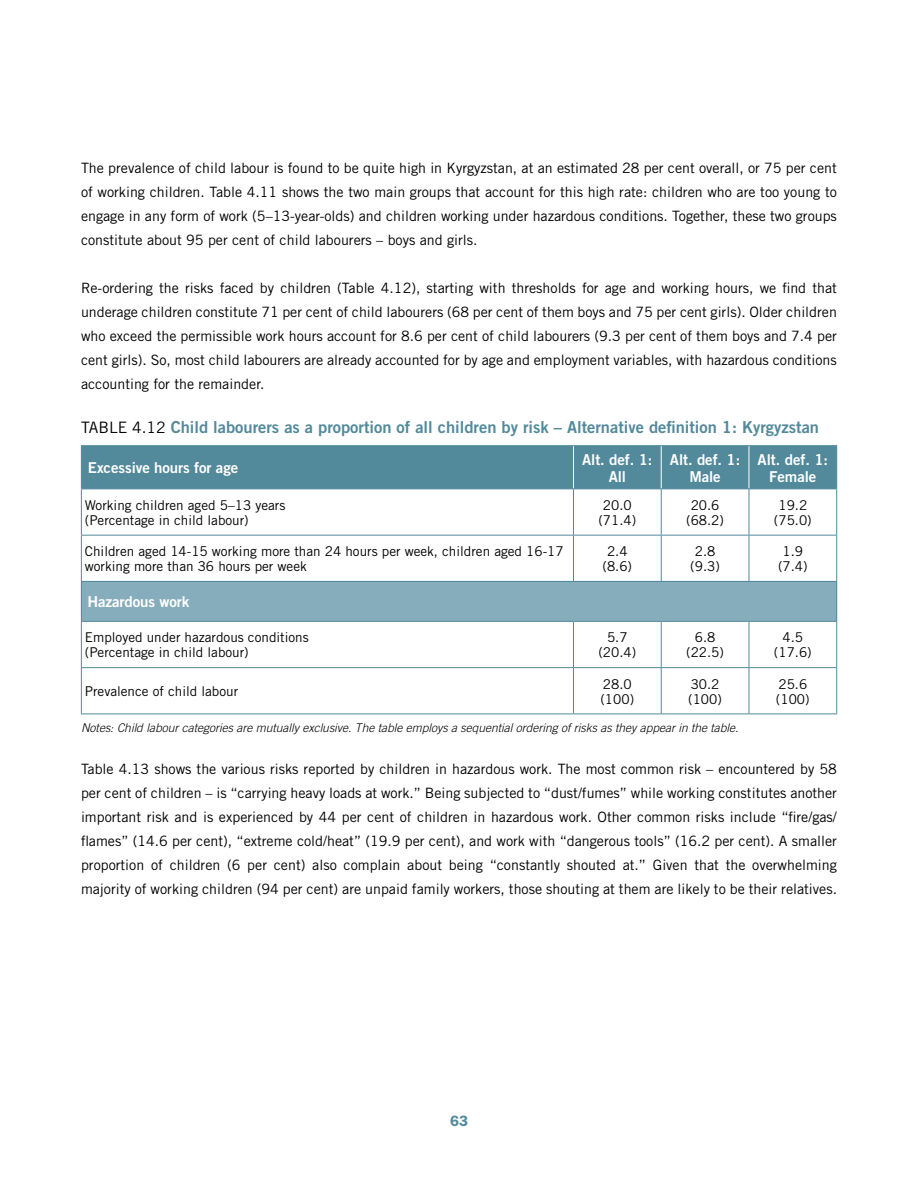
<style>
.page{position:relative;width:918px;height:1188px;background:#fff}
.page>*{position:absolute;margin:0;border:0;box-sizing:border-box;transform-origin:0 0}
.t1{font:16.5px "Trade Gothic Bold Two";color:#52899b}
.t2{font:15px/16.5px "Trade Gothic Bold Two";letter-spacing:-.005em;color:#fff;text-align:center}
.t3{font:600 15px "Franklin Gothic";color:#52899b}
.t4{font:14.25px/24px "Trade Gothic";color:#000;text-align:justify}
.t5{font:13.5px/15px "Trade Gothic";color:#000;text-align:center}
.t6{font:italic 300 12px "Trade Gothic";color:#000}
.s1{font-family:"Trade Gothic";font-size:15.75px;color:#000}
</style>
<div class="page">
<div style="left:82px;top:446px;width:754px;height:43px;background:#52899b"></div>
<div style="left:81px;top:581px;width:756px;height:40px;background:#86adbb"></div>
<hr style="left:573px;top:446px;width:1px;height:43px;background:#fff">
<hr style="left:661px;top:446px;width:1px;height:43px;background:#fff">
<hr style="left:749px;top:446px;width:1px;height:43px;background:#fff">
<hr style="left:573px;top:489px;width:1px;height:46px;background:#52899b">
<hr style="left:661px;top:489px;width:1px;height:46px;background:#52899b">
<hr style="left:749px;top:489px;width:1px;height:46px;background:#52899b">
<hr style="left:81px;top:535px;width:492px;height:1px;background:#52899b">
<hr style="left:573px;top:535px;width:88px;height:1px;background:#52899b">
<hr style="left:573px;top:536px;width:1px;height:45px;background:#52899b">
<hr style="left:661px;top:535px;width:88px;height:1px;background:#52899b">
<hr style="left:661px;top:536px;width:1px;height:45px;background:#52899b">
<hr style="left:749px;top:535px;width:88px;height:1px;background:#52899b">
<hr style="left:749px;top:536px;width:1px;height:45px;background:#52899b">
<hr style="left:573px;top:622px;width:1px;height:45px;background:#52899b">
<hr style="left:661px;top:622px;width:1px;height:45px;background:#52899b">
<hr style="left:749px;top:622px;width:1px;height:45px;background:#52899b">
<hr style="left:81px;top:667px;width:492px;height:1px;background:#52899b">
<hr style="left:573px;top:667px;width:88px;height:1px;background:#52899b">
<hr style="left:573px;top:668px;width:1px;height:46px;background:#52899b">
<hr style="left:661px;top:667px;width:88px;height:1px;background:#52899b">
<hr style="left:661px;top:668px;width:1px;height:46px;background:#52899b">
<hr style="left:749px;top:667px;width:88px;height:1px;background:#52899b">
<hr style="left:749px;top:668px;width:1px;height:46px;background:#52899b">
<hr style="left:81px;top:445px;width:492px;height:1px;background:#52899b">
<hr style="left:81px;top:446px;width:1px;height:43px;background:#52899b">
<hr style="left:573px;top:445px;width:88px;height:1px;background:#52899b">
<hr style="left:661px;top:445px;width:88px;height:1px;background:#52899b">
<hr style="left:749px;top:445px;width:88px;height:1px;background:#52899b">
<hr style="left:81px;top:489px;width:492px;height:1px;background:#52899b">
<hr style="left:81px;top:489px;width:1px;height:46px;background:#52899b">
<hr style="left:573px;top:489px;width:88px;height:1px;background:#52899b">
<hr style="left:661px;top:489px;width:88px;height:1px;background:#52899b">
<hr style="left:749px;top:489px;width:88px;height:1px;background:#52899b">
<hr style="left:836px;top:489px;width:1px;height:46px;background:#52899b">
<hr style="left:81px;top:536px;width:1px;height:45px;background:#52899b">
<hr style="left:836px;top:536px;width:1px;height:45px;background:#52899b">
<hr style="left:81px;top:622px;width:1px;height:45px;background:#52899b">
<hr style="left:836px;top:622px;width:1px;height:45px;background:#52899b">
<hr style="left:81px;top:668px;width:1px;height:46px;background:#52899b">
<hr style="left:836px;top:668px;width:1px;height:46px;background:#52899b">
<hr style="left:81px;top:714px;width:492px;height:1px;background:#52899b">
<hr style="left:573px;top:714px;width:88px;height:1px;background:#52899b">
<hr style="left:661px;top:714px;width:88px;height:1px;background:#52899b">
<hr style="left:749px;top:714px;width:88px;height:1px;background:#52899b">
<hr style="left:81px;top:581px;width:492px;height:1px;background:#52899b">
<hr style="left:81px;top:582px;width:1px;height:39px;background:#52899b">
<hr style="left:573px;top:581px;width:88px;height:1px;background:#52899b">
<hr style="left:661px;top:581px;width:88px;height:1px;background:#52899b">
<hr style="left:749px;top:581px;width:88px;height:1px;background:#52899b">
<hr style="left:81px;top:621px;width:492px;height:1px;background:#52899b">
<hr style="left:573px;top:621px;width:88px;height:1px;background:#52899b">
<hr style="left:661px;top:621px;width:88px;height:1px;background:#52899b">
<hr style="left:749px;top:621px;width:88px;height:1px;background:#52899b">
<hr style="left:836px;top:582px;width:1px;height:39px;background:#52899b">
<hr style="left:836px;top:446px;width:1px;height:43px;background:#52899b">
<p class="t4" style="left:81px;top:156px;width:757px">The prevalence of child labour is found to be quite high in Kyrgyzstan, at an estimated 28 per cent overall, or 75 per cent of working children. Table 4.11 shows the two main groups that account for this high rate: children who are too young to engage in any form of work (5–13-year-olds) and children working under hazardous conditions. Together, these two groups constitute about 95 per cent of child labourers – boys and girls.</p>
<p class="t4" style="left:81px;top:276px;width:758px">Re-ordering the risks faced by children (Table 4.12), starting with thresholds for age and working hours, we find that underage children constitute 71 per cent of child labourers (68 per cent of them boys and 75 per cent girls). Older children who exceed the permissible work hours account for 8.6 per cent of child labourers (9.3 per cent of them boys and 7.4 per cent girls). So, most child labourers are already accounted for by age and employment variables, with hazardous conditions accounting for the remainder.</p>
<p class="t1" style="left:81px;top:416px;width:740px"><span class="s1">Table 4.12</span> Child labourers as a proportion of all children by risk – Alternative definition 1: Kyrgyzstan</p>
<p class="t2" style="left:88px;top:459px;width:152px">Excessive hours for age</p>
<p class="t2" style="left:582px;top:451px;width:72px">Alt. def. 1:<br>All</p>
<p class="t2" style="left:670px;top:451px;width:72px">Alt. def. 1:<br>Male</p>
<p class="t2" style="left:758px;top:451px;width:72px">Alt. def. 1:<br>Female</p>
<p class="t5" style="left:85px;top:497px;width:202px;text-align:left">Working children aged 5–13 years (Percentage in child labour)</p>
<p class="t5" style="left:598px;top:497px;width:39px">20.0 (71.4)</p>
<p class="t5" style="left:686px;top:497px;width:39px">20.6 (68.2)</p>
<p class="t5" style="left:774px;top:497px;width:39px">19.2 (75.0)</p>
<p class="t5" style="left:85px;top:544px;width:480px;text-align:left">Children aged 14-15 working more than 24 hours per week, children aged 16-17 working more than 36 hours per week</p>
<p class="t5" style="left:603px;top:544px;width:31px">2.4 (8.6)</p>
<p class="t5" style="left:690px;top:544px;width:31px">2.8 (9.3)</p>
<p class="t5" style="left:778px;top:544px;width:31px">1.9 (7.4)</p>
<p class="t2" style="left:87px;top:594px;width:103px">Hazardous work</p>
<p class="t5" style="left:85px;top:630px;width:225px;text-align:left">Employed under hazardous conditions (Percentage in child labour)</p>
<p class="t5" style="left:598px;top:630px;width:39px">5.7 (20.4)</p>
<p class="t5" style="left:686px;top:630px;width:39px">6.8 (22.5)</p>
<p class="t5" style="left:774px;top:630px;width:39px">4.5 (17.6)</p>
<p class="t5" style="left:85px;top:684px;width:155px">Prevalence of child labour</p>
<p class="t5" style="left:600px;top:676px;width:35px;text-align:left">28.0 (100)</p>
<p class="t5" style="left:688px;top:676px;width:35px;text-align:left">30.2 (100)</p>
<p class="t5" style="left:776px;top:676px;width:35px;text-align:left">25.6 (100)</p>
<p class="t6" style="left:81px;top:721px;width:659px">Notes: Child labour categories are mutually exclusive. The table employs a sequential ordering of risks as they appear in the table.</p>
<p class="t4" style="left:81px;top:757px;width:758px">Table 4.13 shows the various risks reported by children in hazardous work. The most common risk – encountered by 58 per cent of children – is “carrying heavy loads at work.” Being subjected to “dust/fumes” while working constitutes another important risk and is experienced by 44 per cent of children in hazardous work. Other common risks include “fire/gas/ flames” (14.6 per cent), “extreme cold/heat” (19.9 per cent), and work with “dangerous tools” (16.2 per cent). A smaller proportion of children (6 per cent) also complain about being “constantly shouted at.” Given that the overwhelming majority of working children (94 per cent) are unpaid family workers, those shouting at them are likely to be their relatives.</p>
<p class="t3" style="left:450px;top:1112px;width:19px">63</p>
</div>
